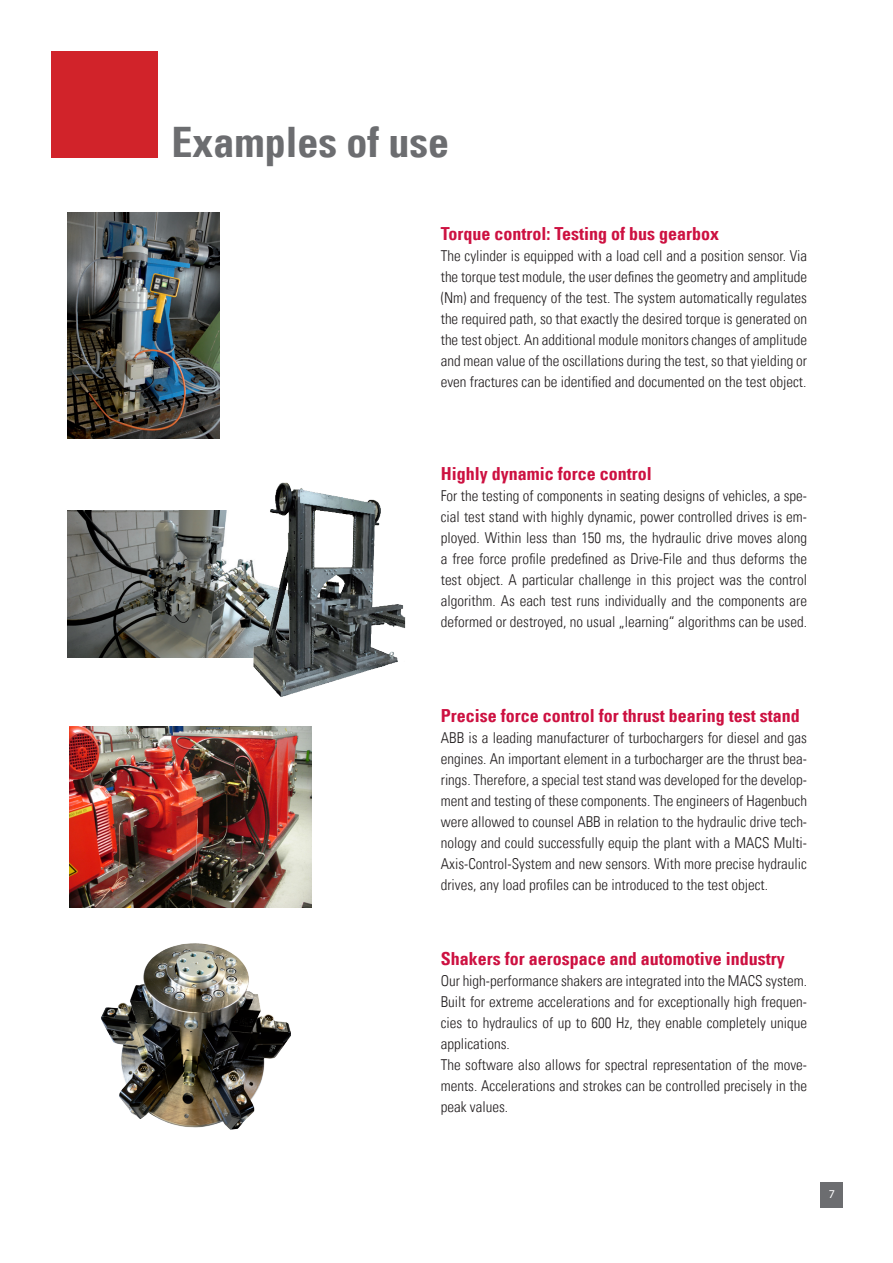
<style>
.page{position:relative;width:893px;height:1263px;background:#fff}
.page>*{position:absolute;margin:0;border:0;box-sizing:border-box;transform-origin:0 0}
.t1{font:42px "Univers Com 67 Bold Cond";color:#6c6d70}
.t2{font:18px "Univers Com 67 Bold Cond";color:#cd1141}
.t3{font:15px/21px "Univers Com 47 Light Cond";color:#231f20;text-align:justify}
.t4{font:12px "Myriad Pro";color:#fff}
</style>
<div class="page">
<div style="left:51px;top:51px;width:106px;height:106px;background:#d1232a"></div>
<div style="left:821px;top:1182px;width:22px;height:25px;background:#6c6d70"></div>
<img style="left:70px;top:726px;width:242px;height:182px">
<img style="left:101px;top:943px;width:189px;height:187px">
<img style="left:68px;top:212px;width:152px;height:227px">
<img style="left:68px;top:510px;width:176px;height:148px">
<img style="left:244px;top:482px;width:162px;height:215px">
<h1 class="t1" style="left:171px;top:116px;width:279px">Examples of use</h1>
<p class="t2" style="left:441px;top:222px;width:280px">Torque control: Testing of bus gearbox</p>
<p class="t3" style="left:441px;top:245px;width:368px">The cylinder is equipped with a load cell and a position sensor. Via the torque test module, the user defines the geometry and amplitude (Nm) and frequency of the test. The system automatically regulates the required path, so that exactly the desired torque is generated on the test object. An additional module monitors changes of amplitude and mean value of the oscillations during the test, so that yielding or even fractures can be identified and documented on the test object.</p>
<p class="t2" style="left:441px;top:462px;width:212px">Highly dynamic force control</p>
<p class="t3" style="left:441px;top:485px;width:368px">For the testing of components in seating designs of vehicles, a spe&shy;cial test stand with highly dynamic, power controlled drives is em&shy;ployed. Within less than 150 ms, the hydraulic drive moves along a free force profile predefined as Drive-File and thus deforms the test object. A particular challenge in this project was the control algorithm. As each test runs individually and the components are deformed or destroyed, no usual „learning“ algorithms can be used.</p>
<p class="t2" style="left:441px;top:705px;width:360px">Precise force control for thrust bearing test stand</p>
<p class="t3" style="left:441px;top:728px;width:368px">ABB is a leading manufacturer of turbochargers for diesel and gas engines. An important element in a turbocharger are the thrust bea&shy;rings. Therefore, a special test stand was developed for the develop&shy;ment and testing of these components. The engineers of Hagenbuch were allowed to counsel ABB in relation to the hydraulic drive tech&shy;nology and could successfully equip the plant with a MACS Multi-Axis-Control-System and new sensors. With more precise hydraulic drives, any load profiles can be introduced to the test object.</p>
<p class="t2" style="left:441px;top:947px;width:345px">Shakers for aerospace and automotive industry</p>
<p class="t3" style="left:441px;top:970px;width:368px;text-align:left">Our high-performance shakers are integrated into the MACS system.<br>Built for extreme accelerations and for exceptionally high frequen&shy;cies to hydraulics of up to 600 Hz, they enable completely unique applications.<br>The software also allows for spectral representation of the move&shy;ments. Accelerations and strokes can be controlled precisely in the peak values.</p>
<p class="t4" style="left:829px;top:1186px;width:8px">7</p>
</div>
